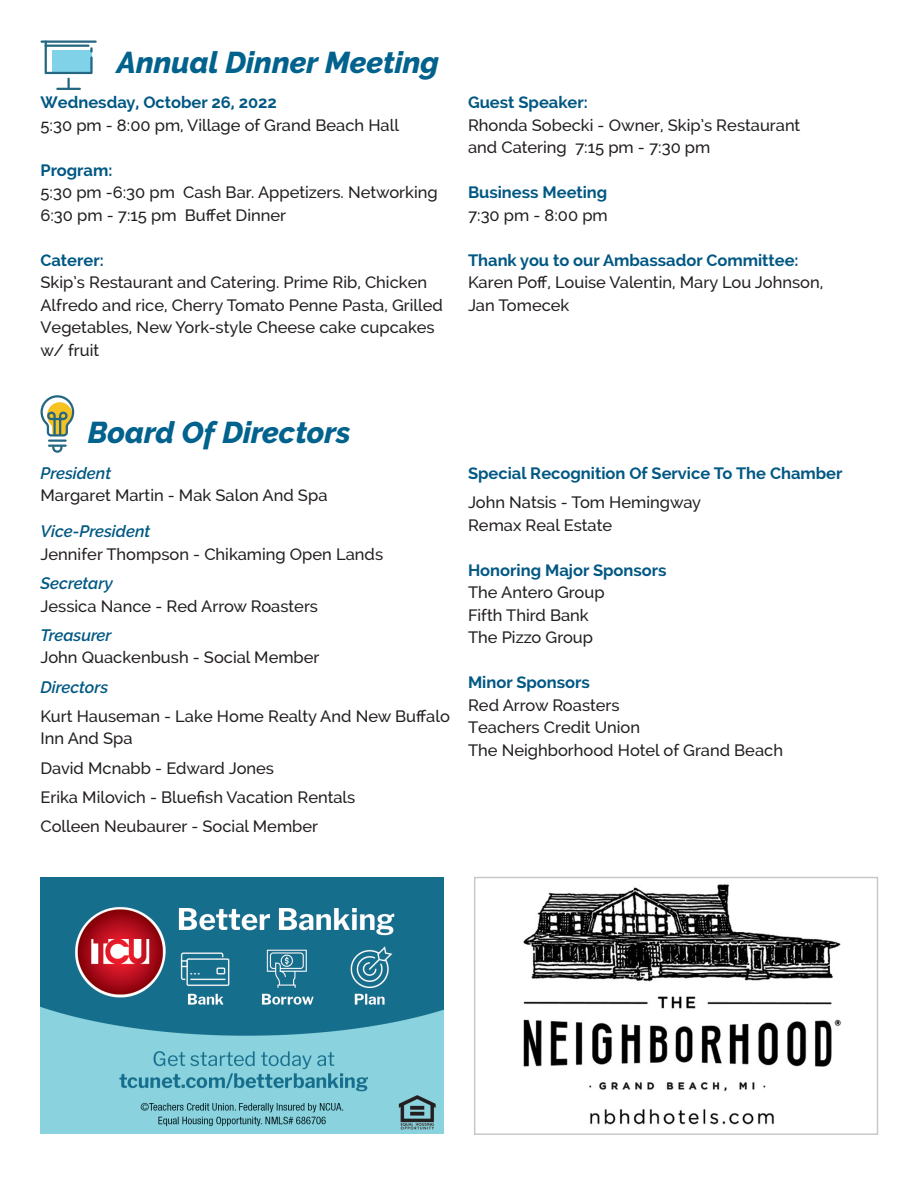
<style>
.page{position:relative;width:918px;height:1188px;background:#fff}
.page>*{position:absolute;margin:0;border:0;box-sizing:border-box;transform-origin:0 0}
.Body_subheads_sectio{font:italic 800 30px "Raleway";color:#00628d}
.t1{font:500 16.5px/22.5px "Raleway";color:#231f20}
.t2{font:700 16.5px "Raleway";color:#005883}
.t3{font:italic 600 16.5px "Raleway";color:#005883}
.s1{font-weight:700;color:#005883}
.s2{font-weight:600;font-style:italic;color:#005883}
</style>
<div class="page">
<img style="left:40px;top:877px;width:403px;height:257px">
<img style="left:523px;top:884px;width:318px;height:241px">
<div style="left:474px;top:877px;width:404px;height:258px;border:2px solid #c7c8ca"></div>
<hr style="left:41px;top:41px;width:56px;height:2px;background:#236782">
<svg style="left:45px;top:40px;width:48px;height:50px"></svg>
<hr style="left:45px;top:45px;width:45px;height:2px;background:#236782">
<svg style="left:40px;top:395px;width:34px;height:58px"></svg>
<p class="Body_subheads_sectio" style="left:117px;top:45px;width:324px">Annual Dinner Meeting</p>
<p class="t2" style="left:40px;top:93px;width:238px">Wednesday, October 26, 2022</p>
<p class="t1" style="left:40px;top:114px;width:360px">5:30 pm - 8:00 pm, Village of Grand Beach Hall</p>
<p class="t2" style="left:40px;top:161px;width:73px">Program:</p>
<p class="t1" style="left:40px;top:181px;width:399px">5:30 pm -6:30 pm Cash Bar. Appetizers. Networking</p>
<p class="t1" style="left:40px;top:204px;width:247px">6:30 pm - 7:15 pm Buffet Dinner</p>
<p class="t1" style="left:40px;top:249px;width:404px"><span class="s1">Caterer:<br></span>Skip’s Restaurant and Catering. Prime Rib, Chicken Alfredo and rice, Cherry Tomato Penne Pasta, Grilled Vegetables, New York-style Cheese cake cupcakes w/ fruit</p>
<p class="t2" style="left:468px;top:93px;width:121px">Guest Speaker:</p>
<p class="t1" style="left:468px;top:114px;width:334px">Rhonda Sobecki - Owner, Skip’s Restaurant and Catering 7:15 pm - 7:30 pm</p>
<p class="t2" style="left:468px;top:183px;width:141px">Business Meeting</p>
<p class="t1" style="left:468px;top:204px;width:141px">7:30 pm - 8:00 pm</p>
<p class="t1" style="left:468px;top:249px;width:357px"><span class="s1">Thank you to our Ambassador Committee:<br></span>Karen Poff, Louise Valentin, Mary Lou Johnson,<br>Jan Tomecek</p>
<p class="Body_subheads_sectio" style="left:88px;top:415px;width:264px">Board Of Directors</p>
<p class="t1" style="left:40px;top:462px;width:289px"><span class="s2">President<br></span>Margaret Martin - Mak Salon And Spa</p>
<p class="t3" style="left:40px;top:522px;width:111px">Vice-President</p>
<p class="t1" style="left:40px;top:543px;width:344px">Jennifer Thompson - Chikaming Open Lands</p>
<p class="t3" style="left:40px;top:574px;width:74px">Secretary</p>
<p class="t1" style="left:40px;top:595px;width:279px">Jessica Nance - Red Arrow Roasters</p>
<p class="t3" style="left:40px;top:625px;width:73px">Treasurer</p>
<p class="t1" style="left:40px;top:646px;width:281px">John Quackenbush - Social Member</p>
<p class="t3" style="left:40px;top:677px;width:69px">Directors</p>
<p class="t1" style="left:40px;top:705px;width:411px">Kurt Hauseman - Lake Home Realty And New Buffalo<br>Inn And Spa</p>
<p class="t1" style="left:40px;top:757px;width:235px">David Mcnabb - Edward Jones</p>
<p class="t1" style="left:40px;top:786px;width:316px">Erika Milovich - Bluefish Vacation Rentals</p>
<p class="t1" style="left:40px;top:815px;width:279px">Colleen Neubaurer - Social Member</p>
<p class="t2" style="left:468px;top:464px;width:376px">Special Recognition Of Service To The Chamber</p>
<p class="t1" style="left:468px;top:491px;width:235px">John Natsis - Tom Hemingway<br>Remax Real Estate</p>
<p class="t2" style="left:468px;top:560px;width:200px">Honoring Major Sponsors</p>
<p class="t1" style="left:468px;top:581px;width:138px">The Antero Group</p>
<p class="t1" style="left:468px;top:604px;width:122px">Fifth Third Bank</p>
<p class="t1" style="left:468px;top:626px;width:127px">The Pizzo Group</p>
<p class="t2" style="left:468px;top:673px;width:123px">Minor Sponsors</p>
<p class="t1" style="left:468px;top:694px;width:153px">Red Arrow Roasters</p>
<p class="t1" style="left:468px;top:716px;width:174px">Teachers Credit Union</p>
<p class="t1" style="left:468px;top:739px;width:317px">The Neighborhood Hotel of Grand Beach</p>
</div>
